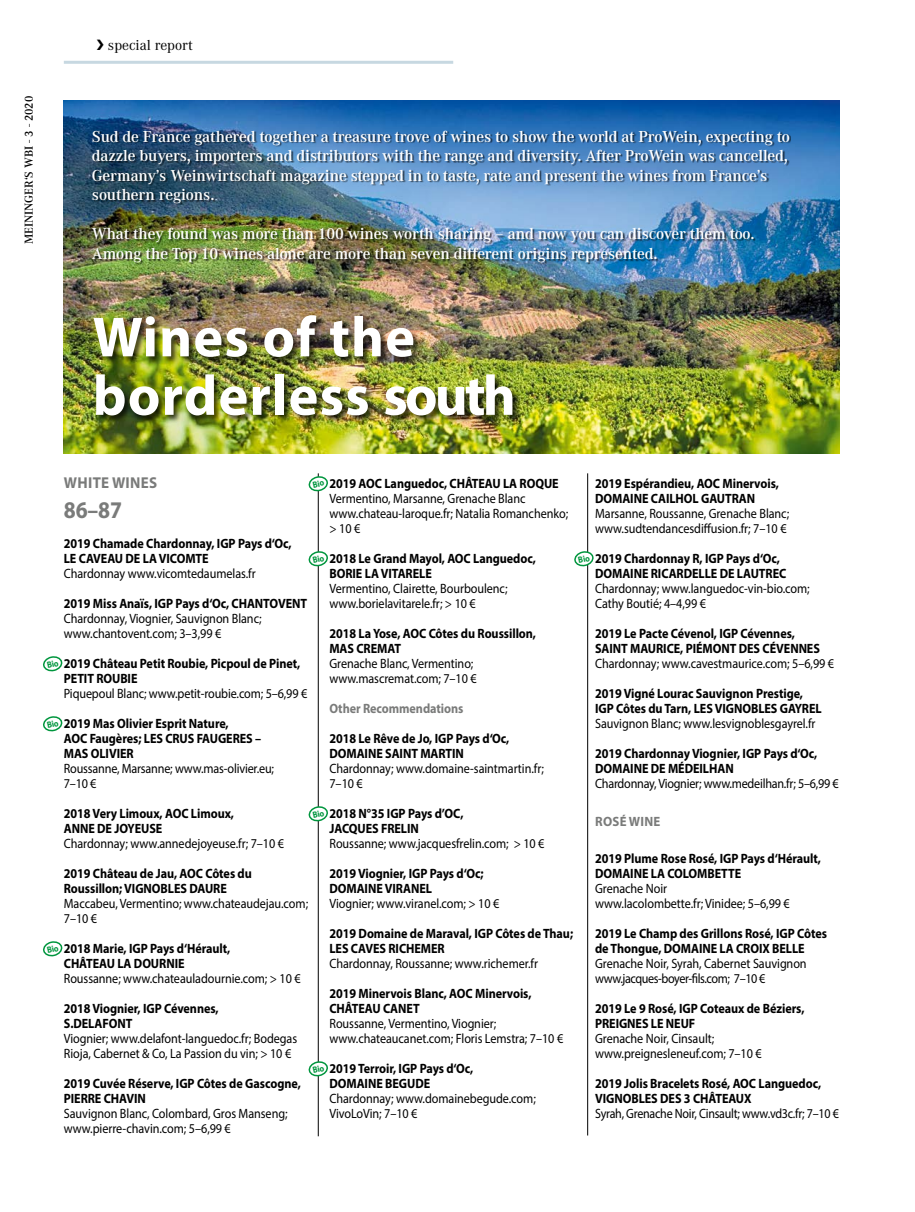
<style>
.page{position:relative;width:915px;height:1212px;background:#fff}
.page>*{position:absolute;margin:0;border:0;box-sizing:border-box;transform-origin:0 0}
.t1{font:700 57px/58.5px "Myriad Pro";letter-spacing:.02em;color:#fff}
.t2{font:700 24px "Myriad Pro";color:#7a7b7a;scale:.9 1}
.t3{font:600 16.5px/19.5px "Corporate A";letter-spacing:-.01em;color:#fff}
.t4{font:700 15.75px "Myriad Pro";letter-spacing:.02em;color:#7a7b7a;scale:.95 1}
.t5{font:15px "Corporate A";color:#000}
.t6{font:13.5px/15px "Myriad Pro";letter-spacing:-.005em;color:#000;scale:.9 1}
.t7{font:700 13.5px/15px "Myriad Pro";letter-spacing:-.005em;color:#000;scale:.9 1}
.t8{font:13.5px "Myriad Pro";letter-spacing:-.005em;color:#000;scale:.89 1}
.t9{font:700 13.5px "Myriad Pro";letter-spacing:-.005em;color:#7a7b7a;scale:.9 1}
.t10{font:700 13.5px "Myriad Pro";letter-spacing:.02em;color:#7a7b7a;scale:.95 1}
.t11{font:600 12px "Corporate A";color:#000}
</style>
<div class="page">
<hr style="left:64px;top:61px;width:389px;height:3px;background:#c7d8e1">
<img style="left:64px;top:100px;width:775px;height:354px">
<div style="left:94px;top:315px;width:427px;height:109px;background:#000;opacity:.7"></div>
<div style="left:92px;top:131px;width:699px;height:133px;background:#000;opacity:.6"></div>
<hr style="left:587px;top:473px;width:1px;height:662px;background:#000">
<hr style="left:318px;top:473px;width:1px;height:663px;background:#000">
<svg style="left:43px;top:656px;width:19px;height:16px"></svg>
<svg style="left:43px;top:716px;width:19px;height:16px"></svg>
<svg style="left:43px;top:941px;width:19px;height:16px"></svg>
<svg style="left:308px;top:476px;width:20px;height:16px"></svg>
<svg style="left:308px;top:551px;width:20px;height:16px"></svg>
<svg style="left:308px;top:806px;width:20px;height:16px"></svg>
<svg style="left:308px;top:1061px;width:20px;height:16px"></svg>
<svg style="left:574px;top:551px;width:19px;height:16px"></svg>
<p class="t11" style="left:22px;top:244px;width:150px;rotate:-90deg">MEININGER‘S WBI - 3 - 2020</p>
<p class="t5" style="left:97px;top:36px;width:98px">❯ special report</p>
<p class="t3" style="left:92px;top:127px;width:699px">Sud de France gathered together a treasure trove of wines to show the world at ProWein, expecting to dazzle buyers, importers and distributors with the range and diversity. After ProWein was cancelled, Germany’s Weinwirtschaft magazine stepped in to taste, rate and present the wines from France’s southern regions.</p>
<p class="t3" style="left:92px;top:224px;width:664px">What they found was more than 100 wines worth sharing – and now you can discover them too.<br>Among the Top 10 wines alone are more than seven different origins represented.</p>
<h1 class="t1" style="left:93px;top:306px;width:424px">Wines of the borderless south</h1>
<p class="t4" style="left:64px;top:473px;width:100px">WHITE WINES</p>
<h2 class="t2" style="left:64px;top:495px;width:66px">86–87</h2>
<p class="t7" style="left:64px;top:536px;width:254px">2019 Chamade Chardonnay, IGP Pays d‘Oc,<br>LE CAVEAU DE LA VICOMTE</p>
<p class="t6" style="left:64px;top:566px;width:214px">Chardonnay www.vicomtedaumelas.fr</p>
<p class="t7" style="left:64px;top:596px;width:272px">2019 Miss Anaïs, IGP Pays d‘Oc, CHANTOVENT</p>
<p class="t6" style="left:64px;top:611px;width:221px">Chardonnay, Viognier, Sauvignon Blanc; www.chantovent.com; 3–3,99 €</p>
<p class="t7" style="left:64px;top:656px;width:264px">2019 Château Petit Roubie, Picpoul de Pinet,<br>PETIT ROUBIE</p>
<p class="t6" style="left:64px;top:686px;width:272px">Piquepoul Blanc; www.petit-roubie.com; 5–6,99 €</p>
<p class="t7" style="left:64px;top:716px;width:221px">2019 Mas Olivier Esprit Nature,<br>AOC Faugères; LES CRUS FAUGERES –<br>MAS OLIVIER</p>
<p class="t6" style="left:64px;top:761px;width:235px">Roussanne, Marsanne; www.mas-olivier.eu;<br>7–10 €</p>
<p class="t7" style="left:64px;top:806px;width:191px">2018 Very Limoux, AOC Limoux,<br>ANNE DE JOYEUSE</p>
<p class="t6" style="left:64px;top:836px;width:246px">Chardonnay; www.annedejoyeuse.fr; 7–10 €</p>
<p class="t7" style="left:64px;top:866px;width:210px">2019 Château de Jau, AOC Côtes du<br>Roussillon; VIGNOBLES DAURE</p>
<p class="t6" style="left:64px;top:896px;width:273px">Maccabeu, Vermentino; www.chateaudejau.com;<br>7–10 €</p>
<p class="t7" style="left:64px;top:941px;width:186px">2018 Marie, IGP Pays d‘Hérault,<br>CHÂTEAU LA DOURNIE</p>
<p class="t6" style="left:64px;top:971px;width:264px">Roussanne; www.chateauladournie.com; &gt; 10 €</p>
<p class="t7" style="left:64px;top:1001px;width:173px">2018 Viognier, IGP Cévennes,<br>S.DELAFONT</p>
<p class="t6" style="left:64px;top:1031px;width:261px">Viognier; www.delafont-languedoc.fr; Bodegas<br>Rioja, Cabernet &amp; Co, La Passion du vin; &gt; 10 €</p>
<p class="t7" style="left:64px;top:1076px;width:265px">2019 Cuvée Réserve, IGP Côtes de Gascogne,<br>PIERRE CHAVIN</p>
<p class="t6" style="left:64px;top:1106px;width:250px">Sauvignon Blanc, Colombard, Gros Manseng; www.pierre-chavin.com; 5–6,99 €</p>
<p class="t7" style="left:329px;top:476px;width:256px">2019 AOC Languedoc, CHÂTEAU LA ROQUE</p>
<p class="t6" style="left:329px;top:491px;width:267px">Vermentino, Marsanne, Grenache Blanc www.chateau-laroque.fr; Natalia Romanchenko; &gt; 10 €</p>
<p class="t7" style="left:329px;top:551px;width:231px">2018 Le Grand Mayol, AOC Languedoc,<br>BORIE LA VITARELE</p>
<p class="t6" style="left:329px;top:581px;width:199px">Vermentino, Clairette, Bourboulenc; www.borielavitarele.fr; &gt; 10 €</p>
<p class="t7" style="left:329px;top:626px;width:231px">2018 La Yose, AOC Côtes du Roussillon,<br>MAS CREMAT</p>
<p class="t6" style="left:329px;top:656px;width:165px">Grenache Blanc, Vermentino; www.mascremat.com; 7–10 €</p>
<p class="t9" style="left:329px;top:700px;width:150px">Other Recommendations</p>
<p class="t7" style="left:329px;top:731px;width:201px">2018 Le Rêve de Jo, IGP Pays d‘Oc,<br>DOMAINE SAINT MARTIN</p>
<p class="t6" style="left:329px;top:761px;width:240px">Chardonnay; www.domaine-saintmartin.fr;<br>7–10 €</p>
<p class="t7" style="left:329px;top:806px;width:150px">2018 N°35 IGP Pays d’OC,<br>JACQUES FRELIN</p>
<p class="t6" style="left:329px;top:836px;width:240px">Roussanne; www.jacquesfrelin.com; &gt; 10 €</p>
<p class="t7" style="left:329px;top:866px;width:173px">2019 Viognier, IGP Pays d‘Oc;<br>DOMAINE VIRANEL</p>
<p class="t6" style="left:329px;top:896px;width:190px">Viognier; www.viranel.com; &gt; 10 €</p>
<p class="t7" style="left:329px;top:926px;width:272px">2019 Domaine de Maraval, IGP Côtes de Thau;<br>LES CAVES RICHEMER</p>
<p class="t6" style="left:329px;top:956px;width:233px">Chardonnay, Roussanne; www.richemer.fr</p>
<p class="t7" style="left:329px;top:986px;width:226px">2019 Minervois Blanc, AOC Minervois,<br>CHÂTEAU CANET</p>
<p class="t6" style="left:329px;top:1016px;width:261px">Roussanne, Vermentino, Viognier; www.chateaucanet.com; Floris Lemstra; 7–10 €</p>
<p class="t7" style="left:329px;top:1061px;width:161px">2019 Terroir, IGP Pays d‘Oc,<br>DOMAINE BEGUDE</p>
<p class="t6" style="left:329px;top:1091px;width:231px">Chardonnay; www.domainebegude.com;<br>VivoLoVin; 7–10 €</p>
<p class="t7" style="left:595px;top:476px;width:206px">2019 Espérandieu, AOC Minervois,<br>DOMAINE CAILHOL GAUTRAN</p>
<p class="t6" style="left:595px;top:506px;width:217px">Marsanne, Roussanne, Grenache Blanc; www.sudtendancesdiffusion.fr; 7–10 €</p>
<p class="t7" style="left:595px;top:551px;width:214px">2019 Chardonnay R, IGP Pays d‘Oc,<br>DOMAINE RICARDELLE DE LAUTREC</p>
<p class="t6" style="left:595px;top:581px;width:240px">Chardonnay; www.languedoc-vin-bio.com;<br>Cathy Boutié; 4–4,99 €</p>
<p class="t7" style="left:595px;top:626px;width:251px">2019 Le Pacte Cévenol, IGP Cévennes,<br>SAINT MAURICE, PIÉMONT DES CÉVENNES</p>
<p class="t6" style="left:595px;top:656px;width:267px">Chardonnay; www.cavestmaurice.com; 5–6,99 €</p>
<p class="t7" style="left:595px;top:686px;width:253px">2019 Vigné Lourac Sauvignon Prestige,<br>IGP Côtes du Tarn, LES VIGNOBLES GAYREL</p>
<p class="t6" style="left:595px;top:716px;width:246px">Sauvignon Blanc; www.lesvignoblesgayrel.fr</p>
<p class="t7" style="left:595px;top:746px;width:248px">2019 Chardonnay Viognier, IGP Pays d‘Oc,<br>DOMAINE DE MÉDEILHAN</p>
<p class="t6" style="left:595px;top:776px;width:272px">Chardonnay, Viognier; www.medeilhan.fr; 5–6,99 €</p>
<p class="t10" style="left:595px;top:812px;width:70px">ROSÉ WINE</p>
<p class="t7" style="left:595px;top:851px;width:252px">2019 Plume Rose Rosé, IGP Pays d‘Hérault,<br>DOMAINE LA COLOMBETTE</p>
<p class="t6" style="left:595px;top:881px;width:218px">Grenache Noir<br>www.lacolombette.fr; Vinidee; 5–6,99 €</p>
<p class="t7" style="left:595px;top:926px;width:259px">2019 Le Champ des Grillons Rosé, IGP Côtes de Thongue, DOMAINE LA CROIX BELLE</p>
<p class="t6" style="left:595px;top:956px;width:236px">Grenache Noir, Syrah, Cabernet Sauvignon www.jacques-boyer-fils.com; 7–10 €</p>
<p class="t7" style="left:595px;top:1001px;width:234px">2019 Le 9 Rosé, IGP Coteaux de Béziers,<br>PREIGNES LE NEUF</p>
<p class="t6" style="left:595px;top:1031px;width:186px">Grenache Noir, Cinsault; www.preignesleneuf.com; 7–10 €</p>
<p class="t7" style="left:595px;top:1076px;width:253px">2019 Jolis Bracelets Rosé, AOC Languedoc,<br>VIGNOBLES DES 3 CHÂTEAUX</p>
<p class="t8" style="left:595px;top:1105px;width:275px">Syrah, Grenache Noir, Cinsault; www.vd3c.fr; 7–10 €</p>
</div>
